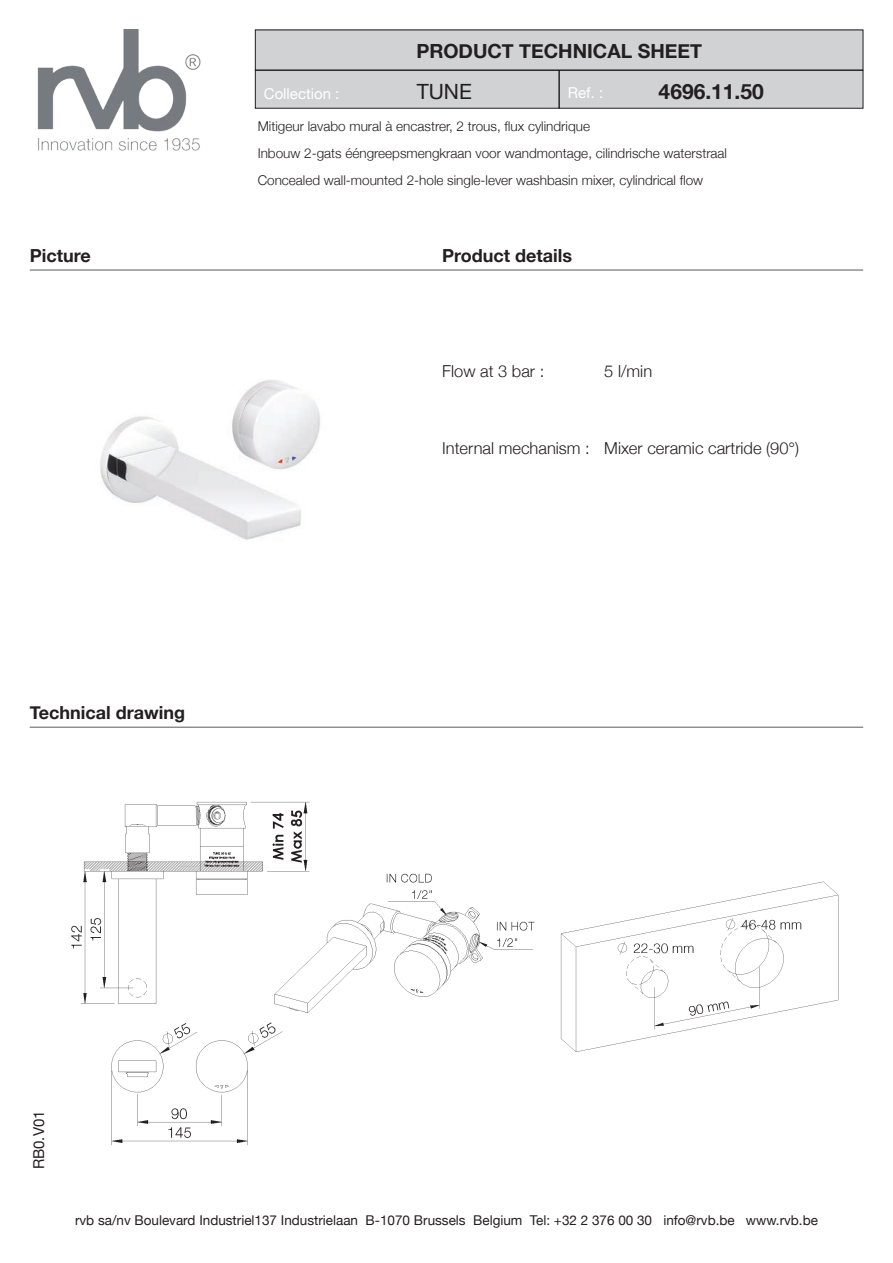
<style>
.page{position:relative;width:893px;height:1263px;background:#fff}
.page>*{position:absolute;margin:0;border:0;box-sizing:border-box;transform-origin:0 0}
.t1{font:700 21px "Helvetica Neue";color:#231f20}
.t2{font:21px "Helvetica Neue";color:#231f20}
.t3{font:700 19.5px "Helvetica Neue";color:#231f20}
.t4{font:700 18px "Helvetica Neue";color:#231f20}
.t5{font:300 16.5px "Helvetica Neue";color:#231f20}
.t6{font:15px "Helvetica Neue";color:#fff}
.t7{font:15px "Helvetica Neue";color:#231f20}
.t8{font:300 13.5px "Helvetica Neue";color:#231f20}
.t9{font:13.5px "Helvetica Neue";color:#231f20}
</style>
<div class="page">
<img style="left:37px;top:30px;width:164px;height:121px">
<div style="left:255px;top:70px;width:304px;height:38px;background:#d1d2d4"></div>
<div style="left:255px;top:70px;width:304px;height:38px;border:1px solid #231f20"></div>
<div style="left:559px;top:70px;width:304px;height:38px;background:#d1d2d4"></div>
<div style="left:559px;top:70px;width:304px;height:38px;border:1px solid #231f20"></div>
<div style="left:255px;top:30px;width:608px;height:40px;background:#d1d2d4"></div>
<hr style="left:30px;top:727px;width:833px;height:1px;background:#57585a">
<hr style="left:30px;top:270px;width:833px;height:1px;background:#57585a">
<img style="left:100px;top:380px;width:220px;height:160px">
<img style="left:71px;top:801px;width:390px;height:345px">
<img style="left:461px;top:881px;width:378px;height:171px">
<h2 class="t3" style="left:416px;top:39px;width:287px">PRODUCT TECHNICAL SHEET</h2>
<p class="t2" style="left:417px;top:79px;width:57px">TUNE</p>
<p class="t1" style="left:659px;top:79px;width:107px">4696.11.50</p>
<p class="t6" style="left:264px;top:84px;width:77px">Collection :</p>
<p class="t6" style="left:568px;top:84px;width:37px">Ref. :</p>
<p class="t4" style="left:30px;top:244px;width:63px">Picture</p>
<p class="t8" style="left:258px;top:118px;width:334px">Mitigeur lavabo mural à encastrer, 2 trous, flux cylindrique</p>
<p class="t8" style="left:258px;top:145px;width:471px">Inbouw 2-gats ééngreepsmengkraan voor wandmontage, cilindrische waterstraal</p>
<p class="t8" style="left:258px;top:172px;width:447px">Concealed wall-mounted 2-hole single-lever washbasin mixer, cylindrical flow</p>
<p class="t4" style="left:442px;top:244px;width:131px">Product details</p>
<p class="t5" style="left:442px;top:361px;width:104px">Flow at 3 bar :</p>
<p class="t5" style="left:604px;top:361px;width:49px">5 l/min</p>
<p class="t5" style="left:442px;top:438px;width:358px">Internal mechanism : Mixer ceramic cartride (90°)</p>
<p class="t4" style="left:30px;top:702px;width:157px">Technical drawing</p>
<p class="t7" style="left:30px;top:1169px;width:60px;rotate:-90deg">RB0.V01</p>
<p class="t9" style="left:75px;top:1212px;width:744px">rvb sa/nv Boulevard Industriel137 Industrielaan B-1070 Brussels Belgium Tel: +32 2 376 00 30 info@rvb.be www.rvb.be</p>
</div>
